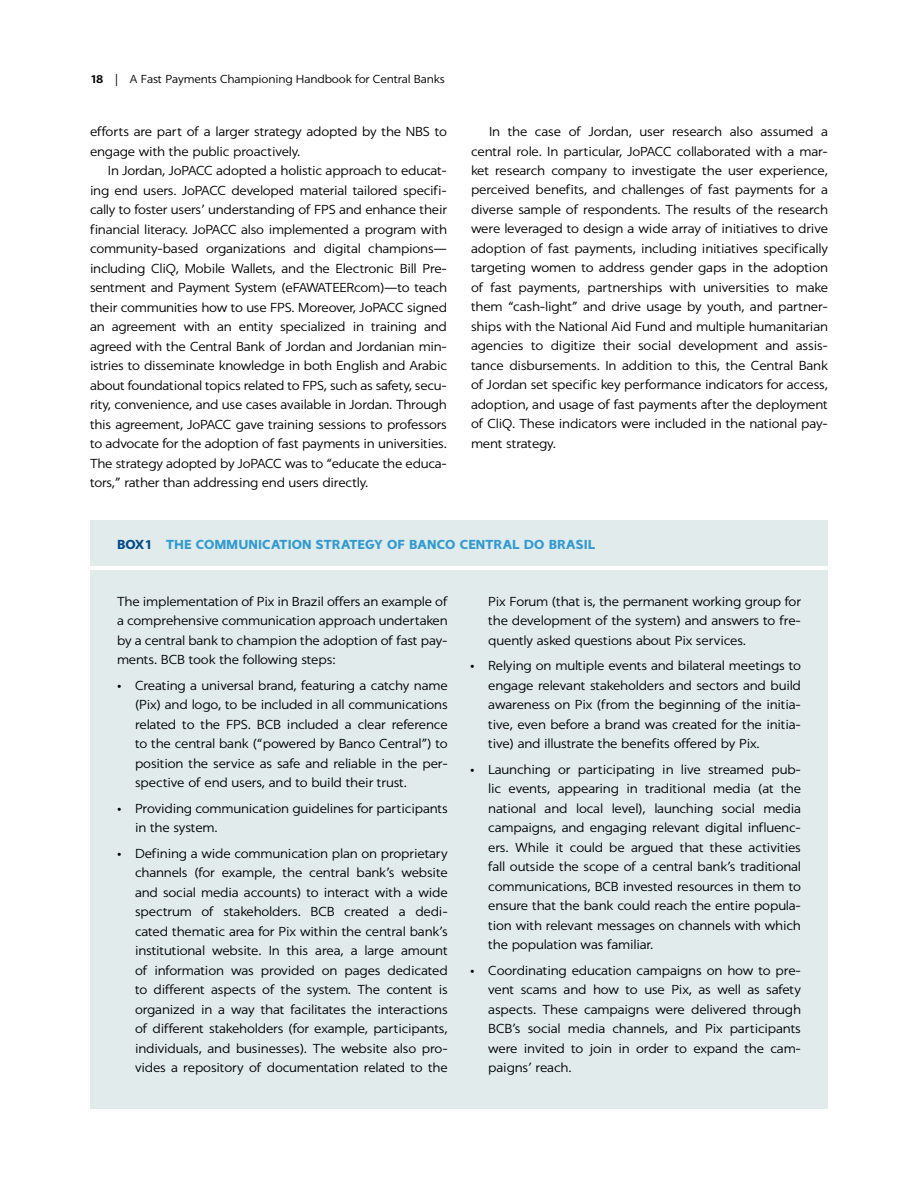
<style>
.page{position:relative;width:918px;height:1188px;background:#fff}
.page>*{position:absolute;margin:0;border:0;box-sizing:border-box;transform-origin:0 0}
.t1{font:300 13.5px/19.5px "Ortodoxa";letter-spacing:-.01em;color:#000;text-align:justify}
.t2{font:700 13.5px "Ortodoxa";letter-spacing:.01em;color:#319bd1}
.t3{font:300 12px "Ortodoxa";letter-spacing:-.01em;color:#000}
.s1{font-weight:600}
.s2{color:#004b88}
</style>
<div class="page">
<div style="left:90px;top:520px;width:738px;height:46px;background:#e2ebec"></div>
<div style="left:90px;top:570px;width:738px;height:539px;background:#e2ebec"></div>
<p class="t3" style="left:90px;top:72px;width:356px"><span class="s1">18</span> | A Fast Payments Championing Handbook for Central Banks</p>
<p class="t1" style="left:90px;top:122px;width:358px">efforts are part of a larger strategy adopted by the NBS to engage with the public proactively.</p>
<p class="t1" style="left:90px;top:161px;width:359px;text-indent:18px">In Jordan, JoPACC adopted a holistic approach to educat&shy;ing end users. JoPACC developed material tailored specifi&shy;cally to foster users’ understanding of FPS and enhance their financial literacy. JoPACC also implemented a program with community-based organizations and digital champions— including CliQ, Mobile Wallets, and the Electronic Bill Pre&shy;sentment and Payment System (eFAWATEERcom)—to teach their communities how to use FPS. Moreover, JoPACC signed an agreement with an entity specialized in training and agreed with the Central Bank of Jordan and Jordanian min&shy;istries to disseminate knowledge in both English and Arabic about foundational topics related to FPS, such as safety, secu&shy;rity, convenience, and use cases available in Jordan. Through this agreement, JoPACC gave training sessions to professors to advocate for the adoption of fast payments in universities.<br>The strategy adopted by JoPACC was to “educate the educa&shy;tors,” rather than addressing end users directly.</p>
<p class="t1" style="left:471px;top:122px;width:359px;text-indent:18px">In the case of Jordan, user research also assumed a central role. In particular, JoPACC collaborated with a mar&shy;ket research company to investigate the user experience, perceived benefits, and challenges of fast payments for a diverse sample of respondents. The results of the research were leveraged to design a wide array of initiatives to drive adoption of fast payments, including initiatives specifically targeting women to address gender gaps in the adoption of fast payments, partnerships with universities to make them “cash-light” and drive usage by youth, and partner&shy;ships with the National Aid Fund and multiple humanitarian agencies to digitize their social development and assis&shy;tance disbursements. In addition to this, the Central Bank of Jordan set specific key performance indicators for access, adoption, and usage of fast payments after the deployment of CliQ. These indicators were included in the national pay&shy;ment strategy.</p>
<p class="t2" style="left:117px;top:536px;width:480px"><span class="s2">BOX1</span> THE COMMUNICATION STRATEGY OF BANCO CENTRAL DO BRASIL</p>
<p class="t1" style="left:117px;top:592px;width:332px">The implementation of Pix in Brazil offers an example of a comprehensive communication approach undertaken by a central bank to champion the adoption of fast pay&shy;ments. BCB took the following steps:</p>
<p class="t1" style="left:135px;top:676px;width:314px;text-indent:-18px">• Creating a universal brand, featuring a catchy name (Pix) and logo, to be included in all communications related to the FPS. BCB included a clear reference to the central bank (“powered by Banco Central”) to position the service as safe and reliable in the per&shy;spective of end users, and to build their trust.</p>
<p class="t1" style="left:135px;top:799px;width:314px;text-indent:-18px">• Providing communication guidelines for participants in the system.</p>
<p class="t1" style="left:135px;top:844px;width:314px;text-indent:-18px">• Defining a wide communication plan on proprietary channels (for example, the central bank’s website and social media accounts) to interact with a wide spectrum of stakeholders. BCB created a dedi&shy;cated thematic area for Pix within the central bank’s institutional website. In this area, a large amount of information was provided on pages dedicated to different aspects of the system. The content is organized in a way that facilitates the interactions of different stakeholders (for example, participants, individuals, and businesses). The website also pro&shy;vides a repository of documentation related to the</p>
<p class="t1" style="left:488px;top:592px;width:314px">Pix Forum (that is, the permanent working group for the development of the system) and answers to fre&shy;quently asked questions about Pix services.</p>
<p class="t1" style="left:488px;top:656px;width:314px;text-indent:-18px">• Relying on multiple events and bilateral meetings to engage relevant stakeholders and sectors and build awareness on Pix (from the beginning of the initia&shy;tive, even before a brand was created for the initia&shy;tive) and illustrate the benefits offered by Pix.</p>
<p class="t1" style="left:488px;top:760px;width:314px;text-indent:-18px">• Launching or participating in live streamed pub&shy;lic events, appearing in traditional media (at the national and local level), launching social media campaigns, and engaging relevant digital influenc&shy;ers. While it could be argued that these activities fall outside the scope of a central bank’s traditional communications, BCB invested resources in them to ensure that the bank could reach the entire popula&shy;tion with relevant messages on channels with which the population was familiar.</p>
<p class="t1" style="left:488px;top:961px;width:314px;text-indent:-18px">• Coordinating education campaigns on how to pre&shy;vent scams and how to use Pix, as well as safety aspects. These campaigns were delivered through BCB’s social media channels, and Pix participants were invited to join in order to expand the cam&shy;paigns’ reach.</p>
</div>
